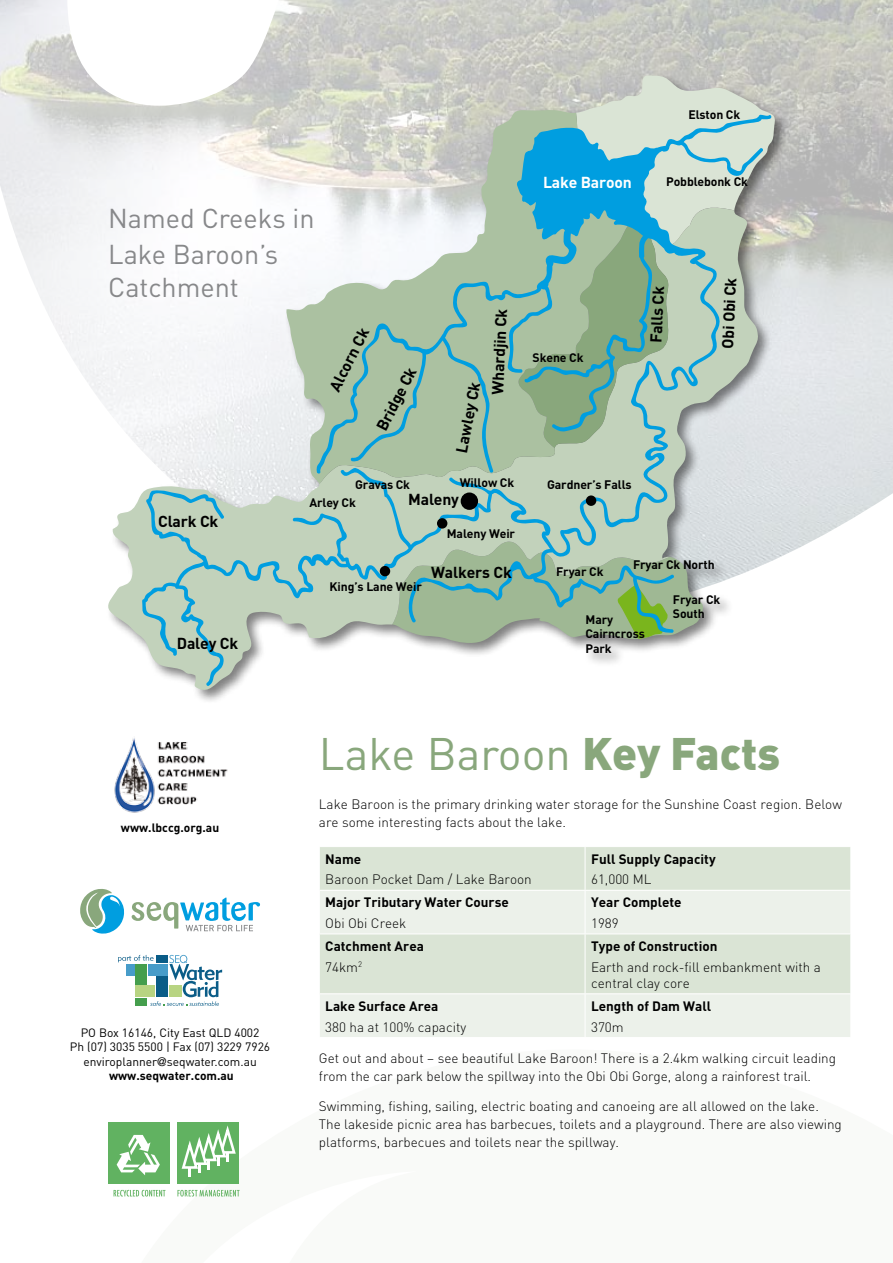
<style>
.page{position:relative;width:893px;height:1263px;background:#fff}
.page>*{position:absolute;margin:0;border:0;box-sizing:border-box;transform-origin:0 0}
.t1{font:45px "DIN";color:#89a77c}
.t2{font:27px/36.6px "DIN";color:#87888a}
.t3{font:700 15.75px "DIN";letter-spacing:-.01em;color:#000}
.t4{font:700 15.75px "DIN";letter-spacing:-.01em;color:#fff}
.t5{font:300 13.5px/18px "DIN";color:#000}
.t6{font:700 13.5px/20.4px "DIN";color:#000}
.t7{font:700 12.3px/14.7px "DIN";letter-spacing:-.01em;color:#000}
.t8{font:12px/14.4px "DIN";color:#000;text-align:center}
.t9{font:700 12px "DIN";color:#000}
.s1{font-family:"Helvetica Neue LT Std"}
.s2{font-weight:700}
.s3{font-weight:900}
.s4{font-weight:300}
</style>
<div class="page">
<img style="left:0;top:0;width:893px;height:553px">
<div style="left:105px;top:72px;width:683px;height:632px;background:#000;opacity:.5"></div>
<svg style="left:108px;top:204px;width:650px;height:486px"></svg>
<svg style="left:517px;top:75px;width:258px;height:373px;background:#ccd0c7"></svg>
<svg style="left:141px;top:114px;width:631px;height:573px"></svg>
<div style="left:461px;top:492px;width:17px;height:18px;background:#000;border-radius:50%"></div>
<div style="left:437px;top:518px;width:10px;height:11px;background:#000;border-radius:50%"></div>
<div style="left:380px;top:566px;width:10px;height:10px;background:#000;border-radius:50%"></div>
<div style="left:586px;top:495px;width:10px;height:11px;background:#000;border-radius:50%"></div>
<div style="left:320px;top:847px;width:530px;height:43px;background:#dae4d5"></div>
<svg style="left:320px;top:891px;width:530px;height:146px;background:#e4ebe1"></svg>
<hr style="left:585px;top:847px;width:1px;height:43px;background:#fff">
<hr style="left:585px;top:891px;width:1px;height:42px;background:#fff">
<hr style="left:319px;top:933px;width:266px;height:1px;background:#fff">
<hr style="left:585px;top:933px;width:266px;height:1px;background:#fff">
<hr style="left:585px;top:934px;width:1px;height:59px;background:#fff">
<hr style="left:319px;top:993px;width:266px;height:1px;background:#fff">
<hr style="left:585px;top:993px;width:266px;height:1px;background:#fff">
<hr style="left:585px;top:994px;width:1px;height:43px;background:#fff">
<div style="left:108px;top:1123px;width:61px;height:61px;background:#61b261"></div>
<svg style="left:117px;top:1135px;width:43px;height:40px"></svg>
<svg style="left:114px;top:1190px;width:51px;height:6px"></svg>
<div style="left:178px;top:1123px;width:61px;height:61px;background:#61b261"></div>
<svg style="left:182px;top:1125px;width:54px;height:52px"></svg>
<svg style="left:177px;top:1190px;width:63px;height:6px"></svg>
<svg style="left:80px;top:889px;width:44px;height:45px"></svg>
<svg style="left:132px;top:897px;width:128px;height:34px"></svg>
<svg style="left:118px;top:955px;width:104px;height:51px"></svg>
<img style="left:114px;top:738px;width:114px;height:75px">
<p class="t7" style="left:688px;top:106px;width:53px">Elston Ck</p>
<h2 class="t2" style="left:108px;top:199px;width:208px">Named Creeks in<br>Lake Baroon’s</h2>
<h2 class="t2" style="left:108px;top:268px;width:132px">Catchment</h2>
<p class="t3" style="left:324px;top:385px;width:70px;rotate:-63deg">Alcorn Ck</p>
<p class="t3" style="left:372px;top:425px;width:70px;rotate:-63deg">Bridge Ck</p>
<p class="t3" style="left:451px;top:450px;width:73px;rotate:-79deg">Lawley Ck</p>
<p class="t3" style="left:487px;top:394px;width:87px;rotate:-87deg">Whardjin Ck</p>
<p class="t7" style="left:355px;top:476px;width:57px">Gravas Ck</p>
<p class="t7" style="left:460px;top:475px;width:56px">Willow Ck</p>
<p class="t3" style="left:158px;top:511px;width:62px">Clark Ck</p>
<p class="t3" style="left:177px;top:632px;width:63px">Daley Ck</p>
<p class="t7" style="left:309px;top:495px;width:48px">Arley Ck</p>
<p class="t3" style="left:408px;top:489px;width:52px">Maleny</p>
<p class="t7" style="left:447px;top:525px;width:70px">Maleny Weir</p>
<p class="t3" style="left:431px;top:562px;width:82px">Walkers Ck</p>
<p class="t7" style="left:330px;top:578px;width:94px">King’s Lane Weir</p>
<p class="t4" style="left:543px;top:172px;width:90px">Lake Baroon</p>
<p class="t7" style="left:666px;top:174px;width:83px">Pobblebonk Ck</p>
<p class="t7" style="left:533px;top:350px;width:52px">Skene Ck</p>
<p class="t3" style="left:645px;top:342px;width:58px;rotate:-87deg">Falls Ck</p>
<p class="t3" style="left:717px;top:348px;width:72px;rotate:-87deg">Obi Obi Ck</p>
<p class="t7" style="left:547px;top:477px;width:86px">Gardner’s Falls</p>
<p class="t7" style="left:633px;top:557px;width:83px">Fryar Ck North</p>
<p class="t7" style="left:556px;top:564px;width:49px">Fryar Ck</p>
<p class="t7" style="left:585px;top:611px;width:61px">Mary<br>Cairncross<br>Park</p>
<p class="t7" style="left:673px;top:591px;width:49px">Fryar Ck<br>South</p>
<p class="t9" style="left:121px;top:820px;width:100px">www.lbccg.org.au</p>
<p class="t8" style="left:70px;top:1025px;width:202px">PO Box 16146, City East QLD 4002<br>Ph (07) 3035 5500 | Fax (07) 3229 7926 enviroplanner<span class="s1">@</span>seqwater.com.au <span class="s2">www.seqwater.com.au</span></p>
<h1 class="t1" style="left:319px;top:726px;width:463px">Lake Baroon <span class="s3">Key Facts</span></h1>
<p class="t5" style="left:319px;top:795px;width:525px">Lake Baroon is the primary drinking water storage for the Sunshine Coast region. Below are some interesting facts about the lake.</p>
<p class="t6" style="left:325px;top:848px;width:38px">Name</p>
<p class="t5" style="left:325px;top:870px;width:208px">Baroon Pocket Dam / Lake Baroon</p>
<p class="t6" style="left:591px;top:848px;width:126px">Full Supply Capacity</p>
<p class="t5" style="left:591px;top:870px;width:62px">61,000 ML</p>
<p class="t6" style="left:325px;top:892px;width:185px">Major Tributary Water Course</p>
<p class="t5" style="left:325px;top:914px;width:83px">Obi Obi Creek</p>
<p class="t6" style="left:591px;top:892px;width:92px">Year Complete</p>
<p class="t5" style="left:591px;top:914px;width:29px">1989</p>
<p class="t6" style="left:325px;top:935px;width:100px">Catchment Area<br><span class="s4">74km</span><sup>2</sup></p>
<p class="t6" style="left:591px;top:935px;width:128px">Type of Construction</p>
<p class="t5" style="left:591px;top:958px;width:231px;line-height:16.2px">Earth and rock-fill embankment with a central clay core</p>
<p class="t6" style="left:591px;top:995px;width:122px">Length of Dam Wall</p>
<p class="t5" style="left:591px;top:1017px;width:34px">370m</p>
<p class="t5" style="left:319px;top:1049px;width:519px">Get out and about – see beautiful Lake Baroon! There is a 2.4km walking circuit leading from the car park below the spillway into the Obi Obi Gorge, along a rainforest trail.</p>
<p class="t5" style="left:319px;top:1097px;width:524px">Swimming, fishing, sailing, electric boating and canoeing are all allowed on the lake.<br>The lakeside picnic area has barbecues, toilets and a playground. There are also viewing platforms, barbecues and toilets near the spillway.</p>
<p class="t6" style="left:325px;top:995px;width:115px">Lake Surface Area</p>
<p class="t5" style="left:325px;top:1017px;width:142px">380 ha at 100% capacity</p>
</div>
